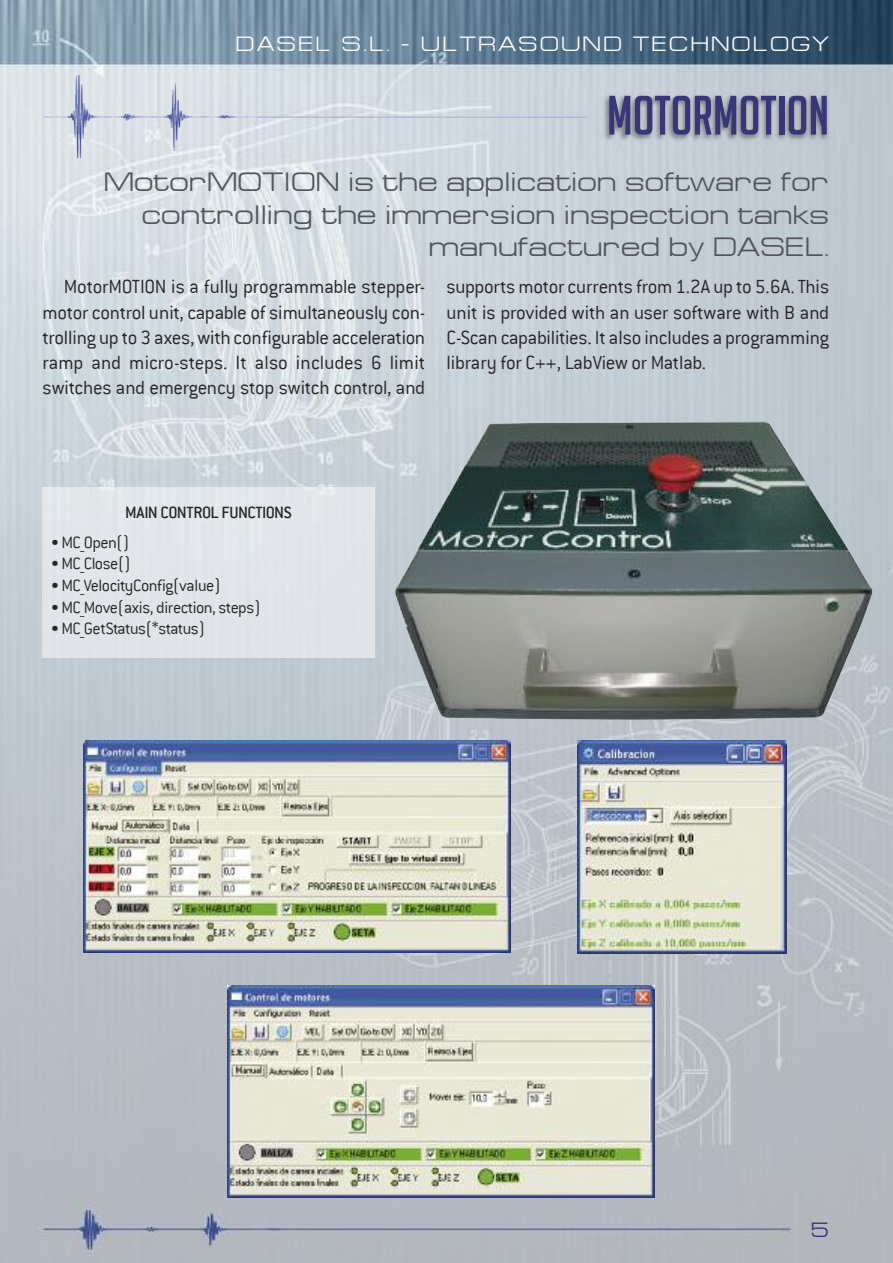
<style>
.page{position:relative;width:893px;height:1263px;background:#fff}
.page>*{position:absolute;margin:0;border:0;box-sizing:border-box;transform-origin:0 0}
.t1{font:54px "Big Noodle Titling";color:#363679}
.t2{font:27px/32.4px "Europe Ext";color:#50565c;text-align:right}
.t3{font:300 21px/25.2px "Conduit ITC";letter-spacing:-.01em;color:#272627;text-align:justify}
.t4{font:21px "Europe Ext";letter-spacing:.1em;color:#fff}
.t5{font:21px "Europe Ext";color:#363679}
.t6{font:300 18px "Conduit ITC";letter-spacing:-.03em;color:#272627}
.t7{font:500 18px "Conduit ITC";letter-spacing:-.03em;color:#272627}
</style>
<div class="page">
<img style="left:0;top:0;width:893px;height:1263px">
<img style="left:551px;top:87px;width:298px;height:83px">
<img style="left:577px;top:740px;width:209px;height:214px">
<img style="left:78px;top:75px;width:509px;height:43px">
<img style="left:83px;top:740px;width:427px;height:213px">
<img style="left:228px;top:985px;width:427px;height:213px">
<div style="left:43px;top:487px;width:331px;height:170px;background:#e1e5e9"></div>
<img style="left:394px;top:422px;width:479px;height:298px">
<p class="t4" style="left:236px;top:32px;width:595px">DASEL S.L. - ULTRASOUND TECHNOLOGY</p>
<h1 class="t1" style="left:607px;top:86px;width:224px">MOTORMOTION</h1>
<p class="t2" style="left:104px;top:166px;width:727px">MotorMOTION is the application software for controlling the immersion inspection tanks manufactured by DASEL.</p>
<p class="t3" style="left:43px;top:274px;width:384px;text-indent:21px">MotorMOTION is a fully programmable stepper&shy;motor control unit, capable of simultaneously con&shy;trolling up to 3 axes, with configurable acceleration ramp and micro-steps. It also includes 6 limit switches and emergency stop switch control, and</p>
<p class="t3" style="left:446px;top:274px;width:384px">supports motor currents from 1.2A up to 5.6A. This unit is provided with an user software with B and C-Scan capabilities. It also includes a programming library for C++, LabView or Matlab.</p>
<p class="t7" style="left:125px;top:502px;width:168px">MAIN CONTROL FUNCTIONS</p>
<p class="t6" style="left:51px;top:532px;width:80px">• MC_Open()</p>
<p class="t6" style="left:51px;top:554px;width:81px">• MC_Close()</p>
<p class="t6" style="left:51px;top:576px;width:171px">• MC_VelocityConfig(value)</p>
<p class="t6" style="left:51px;top:597px;width:211px">• MC_Move(axis, direction, steps)</p>
<p class="t6" style="left:51px;top:619px;width:155px">• MC_GetStatus(*status)</p>
<p class="t5" style="left:811px;top:1218px;width:20px">5</p>
</div>
